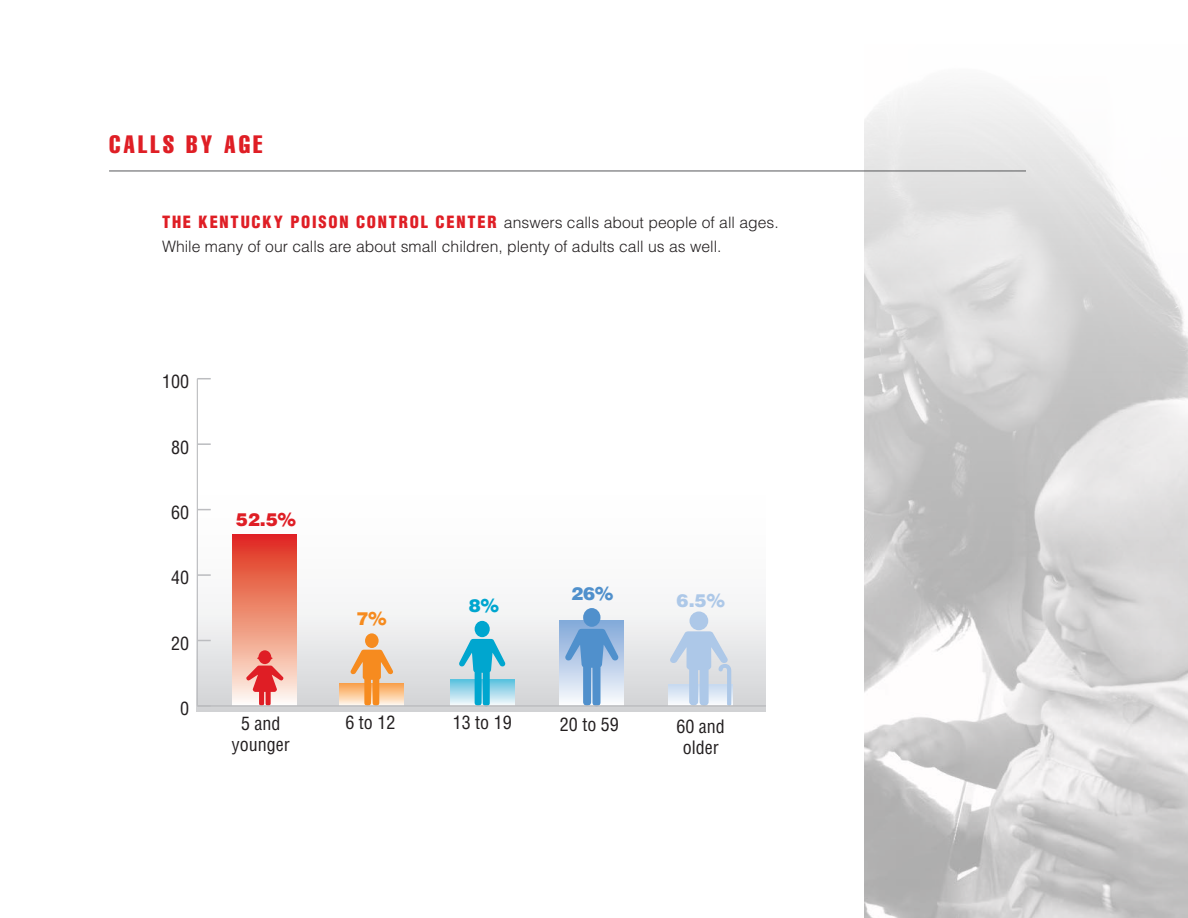
<style>
.page{position:relative;width:1188px;height:918px;background:#fff}
.page>*{position:absolute;margin:0;border:0;box-sizing:border-box;transform-origin:0 0}
.t1{font:24.75px "Helvetica LT Std Comp";letter-spacing:.125em;color:#df1e25}
.t2{font:condensed 18px/21px "Helvetica LT Std";color:#231f20;text-align:center}
.t3{font:condensed 18px "Helvetica";color:#231f20}
.t4{font:900 18px "Helvetica LT Std";color:#df1e25}
.t5{font:900 18px "Helvetica LT Std";color:#adc8e8}
.t6{font:900 18px "Helvetica LT Std";color:#5090cc}
.t7{font:900 18px "Helvetica LT Std";color:#f68b1f}
.t8{font:900 18px "Helvetica LT Std";color:#00a6cf}
.t9{font:300 15.75px/24px "Helvetica LT Std";color:#231f20}
.s1{font-weight:900;font-stretch:condensed;font-size:16.5px;color:#df1e25}
</style>
<div class="page">
<img style="left:864px;top:87px;width:324px;height:831px">
<div style="left:197px;top:462px;width:569px;height:249px;background:linear-gradient(to bottom,#fff,#dbdcde)"></div>
<svg style="left:198px;top:698px;width:13px;height:7px"></svg>
<svg style="left:198px;top:640px;width:13px;height:1px"></svg>
<svg style="left:198px;top:574px;width:13px;height:2px"></svg>
<svg style="left:198px;top:509px;width:13px;height:1px"></svg>
<svg style="left:198px;top:443px;width:13px;height:2px"></svg>
<svg style="left:197px;top:378px;width:14px;height:1px"></svg>
<svg style="left:669px;top:685px;width:64px;height:20px"></svg>
<div style="left:560px;top:621px;width:64px;height:85px;background:linear-gradient(to bottom,#82a7d8,#fafbfd)"></div>
<div style="left:450px;top:680px;width:64px;height:26px;background:linear-gradient(to bottom,#61c1df,#f3f8fb)"></div>
<svg style="left:340px;top:683px;width:64px;height:22px"></svg>
<svg style="left:233px;top:534px;width:64px;height:171px;background:#eb826c"></svg>
<svg style="left:565px;top:608px;width:54px;height:97px;background:#98bbdf"></svg>
<svg style="left:350px;top:633px;width:43px;height:72px;background:#f0ba83"></svg>
<svg style="left:246px;top:650px;width:38px;height:55px;background:#ee8883"></svg>
<hr style="left:197px;top:379px;width:1px;height:327px;background:#bcbdc0">
<svg style="left:459px;top:621px;width:47px;height:84px;background:#7ccadf"></svg>
<svg style="left:670px;top:612px;width:61px;height:93px"></svg>
<hr style="left:197px;top:705px;width:569px;height:2px;background:#bcbdc0">
<hr style="left:109px;top:171px;width:917px;height:1px;background:#57585a">
<h1 class="t1" style="left:109px;top:128px;width:155px">CALLS BY AGE</h1>
<p class="t9" style="left:162px;top:210px;width:618px"><span class="s1">THE KENTUCKY POISON CONTROL CENTER</span> answers calls about people of all ages.<br>While many of our calls are about small children, plenty of adults call us as well.</p>
<p class="t3" style="left:162px;top:370px;width:28px">100</p>
<p class="t3" style="left:171px;top:436px;width:19px">80</p>
<p class="t3" style="left:171px;top:501px;width:19px">60</p>
<p class="t3" style="left:171px;top:567px;width:19px">40</p>
<p class="t3" style="left:171px;top:632px;width:19px">20</p>
<p class="t3" style="left:180px;top:698px;width:10px">0</p>
<p class="t4" style="left:236px;top:508px;width:62px">52.5%</p>
<p class="t7" style="left:357px;top:607px;width:32px">7%</p>
<p class="t8" style="left:469px;top:594px;width:32px">8%</p>
<p class="t6" style="left:571px;top:582px;width:44px">26%</p>
<p class="t5" style="left:677px;top:589px;width:50px">6.5%</p>
<p class="t2" style="left:232px;top:712px;width:59px">5 and younger</p>
<p class="t2" style="left:345px;top:712px;width:52px">6 to 12</p>
<p class="t2" style="left:453px;top:712px;width:61px">13 to 19</p>
<p class="t2" style="left:560px;top:714px;width:61px">20 to 59</p>
<p class="t2" style="left:676px;top:715px;width:50px">60 and older</p>
</div>
